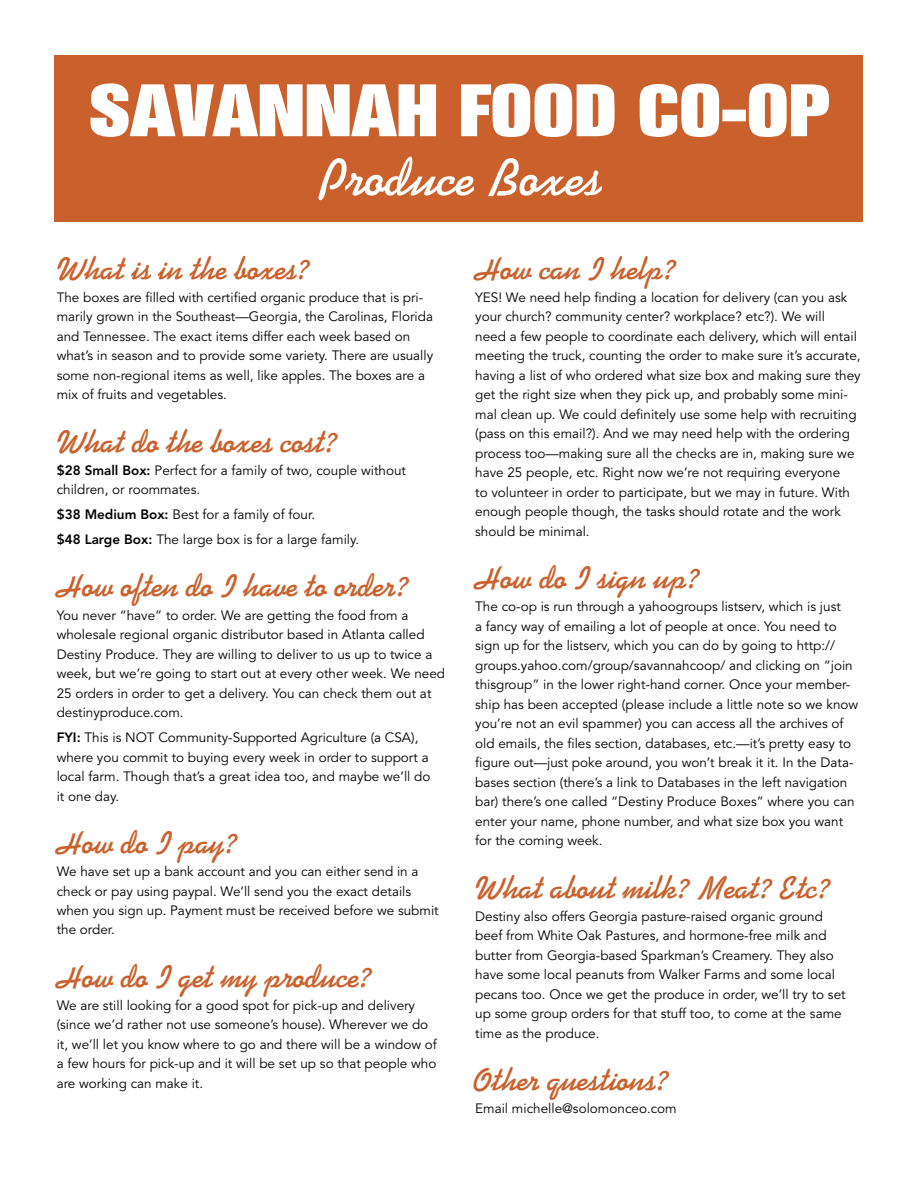
<style>
.page{position:relative;width:918px;height:1188px;background:#fff}
.page>*{position:absolute;margin:0;border:0;box-sizing:border-box;transform-origin:0 0}
.t1{font:72px "Heroic";color:#fff}
.t2{font:700 60px "Swing";color:#fff}
.t3{font:700 36px "Swing";color:#ca612d}
.t4{font:13.5px/19.5px "Avenir";color:#000}
.s1{font-weight:800}
</style>
<div class="page">
<div style="left:55px;top:55px;width:808px;height:167px;background:#ca612d"></div>
<h1 class="t1" style="left:89px;top:76px;width:742px">SAVANNAH FOOD CO-OP</h1>
<h2 class="t2" style="left:317px;top:141px;width:286px">Produce Boxes</h2>
<h3 class="t3" style="left:54px;top:247px;width:256px">What is in the boxes?</h3>
<p class="t4" style="left:57px;top:288px;width:378px">The boxes are filled with certified organic produce that is pri&shy;marily grown in the Southeast—Georgia, the Carolinas, Florida and Tennessee. The exact items differ each week based on what’s in season and to provide some variety. There are usually some non-regional items as well, like apples. The boxes are a mix of fruits and vegetables.</p>
<h3 class="t3" style="left:54px;top:420px;width:284px">What do the boxes cost?</h3>
<p class="t4" style="left:57px;top:461px;width:351px"><span class="s1">$28 Small Box:</span> Perfect for a family of two, couple without children, or roommates.</p>
<p class="t4" style="left:57px;top:503px;width:304px;line-height:24.9px"><span class="s1">$38 Medium Box:</span> Best for a family of four.<br><span class="s1">$48 Large Box:</span> The large box is for a large family.</p>
<h3 class="t3" style="left:54px;top:565px;width:355px">How often do I have to order?</h3>
<p class="t4" style="left:57px;top:606px;width:390px">You never “have” to order. We are getting the food from a wholesale regional organic distributor based in Atlanta called Destiny Produce. They are willing to deliver to us up to twice a week, but we’re going to start out at every other week. We need 25 orders in order to get a delivery. You can check them out at destinyproduce.com.</p>
<p class="t4" style="left:57px;top:728px;width:375px"><span class="s1">FYI:</span> This is NOT Community-Supported Agriculture (a CSA), where you commit to buying every week in order to support a local farm. Though that’s a great idea too, and maybe we’ll do it one day.</p>
<h3 class="t3" style="left:54px;top:821px;width:184px">How do I pay?</h3>
<p class="t4" style="left:57px;top:862px;width:384px">We have set up a bank account and you can either send in a check or pay using paypal. We’ll send you the exact details when you sign up. Payment must be received before we submit the order.</p>
<h3 class="t3" style="left:54px;top:955px;width:318px">How do I get my produce?</h3>
<p class="t4" style="left:57px;top:996px;width:382px">We are still looking for a good spot for pick-up and delivery (since we’d rather not use someone’s house). Wherever we do it, we’ll let you know where to go and there will be a window of a few hours for pick-up and it will be set up so that people who are working can make it.</p>
<h3 class="t3" style="left:472px;top:247px;width:204px">How can I help?</h3>
<p class="t4" style="left:475px;top:288px;width:387px">YES! We need help finding a location for delivery (can you ask your church? community center? workplace? etc?). We will<br>need a few people to coordinate each delivery, which will entail meeting the truck, counting the order to make sure it’s accurate, having a list of who ordered what size box and making sure they get the right size when they pick up, and probably some mini&shy;mal clean up. We could definitely use some help with recruiting (pass on this email?). And we may need help with the ordering process too—making sure all the checks are in, making sure we have 25 people, etc. Right now we’re not requiring everyone<br>to volunteer in order to participate, but we may in future. With enough people though, the tasks should rotate and the work should be minimal.</p>
<h3 class="t3" style="left:472px;top:556px;width:228px">How do I sign up?</h3>
<p class="t4" style="left:475px;top:597px;width:385px">The co-op is run through a yahoogroups listserv, which is just<br>a fancy way of emailing a lot of people at once. You need to sign up for the listserv, which you can do by going to http:// groups.yahoo.com/group/savannahcoop/ and clicking on “join thisgroup” in the lower right-hand corner. Once your member&shy;ship has been accepted (please include a little note so we know you’re not an evil spammer) you can access all the archives of old emails, the files section, databases, etc.—it’s pretty easy to figure out—just poke around, you won’t break it it. In the Data&shy;bases section (there’s a link to Databases in the left navigation bar) there’s one called “Destiny Produce Boxes” where you can enter your name, phone number, and what size box you want for the coming week.</p>
<h3 class="t3" style="left:472px;top:866px;width:358px">What about milk? Meat? Etc?</h3>
<p class="t4" style="left:475px;top:907px;width:372px">Destiny also offers Georgia pasture-raised organic ground beef from White Oak Pastures, and hormone-free milk and butter from Georgia-based Sparkman’s Creamery. They also have some local peanuts from Walker Farms and some local pecans too. Once we get the produce in order, we’ll try to set up some group orders for that stuff too, to come at the same time as the produce.</p>
<h3 class="t3" style="left:472px;top:1058px;width:197px">Other questions?</h3>
<p class="t4" style="left:475px;top:1099px;width:203px">Email michelle@solomonceo.com</p>
</div>
